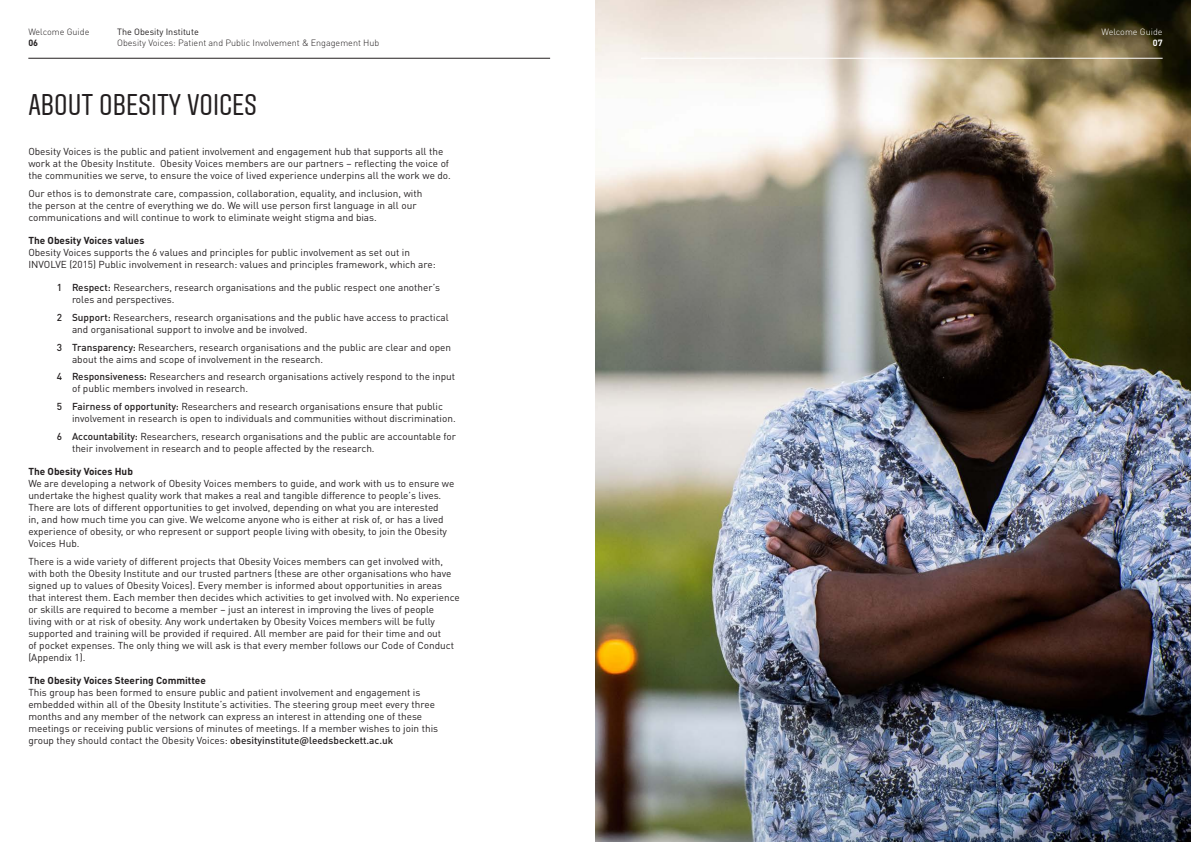
<style>
.page{position:relative;width:1191px;height:842px;background:#fff}
.page>*{position:absolute;margin:0;border:0;box-sizing:border-box;transform-origin:0 0}
.t1{font:30px "Aveny TLBU";color:#231f20}
.t2{font:10px/12px "DIN Pro";color:#231f20}
.t3{font:700 10px "DIN Pro";color:#231f20}
.t4{font:300 9px "DIN Pro";color:#231f20}
.t5{font:9px "DIN Pro";color:#231f20}
.t6{font:300 9px "DIN Pro";color:#fff}
.t7{font:700 9px "DIN Pro";color:#231f20}
.t8{font:700 9px "DIN Pro";color:#fff}
.s1{font-weight:500}
</style>
<div class="page">
<img style="left:595px;top:0;width:596px;height:842px">
<hr style="left:28px;top:58px;width:522px;height:1px;background:#231f20">
<hr style="left:641px;top:58px;width:521px;height:1px;background:#fff">
<p class="t4" style="left:28px;top:25px;width:63px">Welcome Guide</p>
<p class="t7" style="left:28px;top:36px;width:11px">06</p>
<p class="t5" style="left:117px;top:25px;width:83px">The Obesity Institute</p>
<p class="t4" style="left:117px;top:36px;width:264px">Obesity Voices: Patient and Public Involvement &amp; Engagement Hub</p>
<h1 class="t1" style="left:28px;top:88px;width:230px">ABOUT OBESITY VOICES</h1>
<p class="t2" style="left:28px;top:145px;width:424px">Obesity Voices is the public and patient involvement and engagement hub that supports all the work at the Obesity Institute. Obesity Voices members are our partners – reflecting the voice of the communities we serve, to ensure the voice of lived experience underpins all the work we do.</p>
<p class="t2" style="left:28px;top:186px;width:395px">Our ethos is to demonstrate care, compassion, collaboration, equality, and inclusion, with the person at the centre of everything we do. We will use person first language in all our communications and will continue to work to eliminate weight stigma and bias.</p>
<p class="t3" style="left:28px;top:233px;width:118px">The Obesity Voices values</p>
<p class="t2" style="left:28px;top:246px;width:409px">Obesity Voices supports the 6 values and principles for public involvement as set out in<br>INVOLVE (2015) Public involvement in research: values and principles framework, which are:</p>
<p class="t2" style="left:72px;top:281px;width:369px;text-indent:-15px"><span class="s1">1 Respect:</span> Researchers, research organisations and the public respect one another’s roles and perspectives.</p>
<p class="t2" style="left:72px;top:311px;width:378px;text-indent:-15px"><span class="s1">2 Support:</span> Researchers, research organisations and the public have access to practical and organisational support to involve and be involved.</p>
<p class="t2" style="left:72px;top:340px;width:380px;text-indent:-15px"><span class="s1">3 Transparency:</span> Researchers, research organisations and the public are clear and open about the aims and scope of involvement in the research.</p>
<p class="t2" style="left:72px;top:370px;width:384px;text-indent:-15px"><span class="s1">4 Responsiveness:</span> Researchers and research organisations actively respond to the input of public members involved in research.</p>
<p class="t2" style="left:72px;top:400px;width:385px;text-indent:-15px"><span class="s1">5 Fairness of opportunity:</span> Researchers and research organisations ensure that public involvement in research is open to individuals and communities without discrimination.</p>
<p class="t2" style="left:72px;top:429px;width:385px;text-indent:-15px"><span class="s1">6 Accountability:</span> Researchers, research organisations and the public are accountable for their involvement in research and to people affected by the research.</p>
<p class="t3" style="left:28px;top:464px;width:106px">The Obesity Voices Hub</p>
<p class="t2" style="left:28px;top:477px;width:427px">We are developing a network of Obesity Voices members to guide, and work with us to ensure we undertake the highest quality work that makes a real and tangible difference to people’s lives.<br>There are lots of different opportunities to get involved, depending on what you are interested<br>in, and how much time you can give. We welcome anyone who is either at risk of, or has a lived experience of obesity, or who represent or support people living with obesity, to join the Obesity Voices Hub.</p>
<p class="t2" style="left:28px;top:554px;width:433px">There is a wide variety of different projects that Obesity Voices members can get involved with, with both the Obesity Institute and our trusted partners (these are other organisations who have signed up to values of Obesity Voices). Every member is informed about opportunities in areas that interest them. Each member then decides which activities to get involved with. No experience or skills are required to become a member – just an interest in improving the lives of people living with or at risk of obesity. Any work undertaken by Obesity Voices members will be fully supported and training will be provided if required. All member are paid for their time and out<br>of pocket expenses. The only thing we will ask is that every member follows our Code of Conduct (Appendix 1).</p>
<p class="t3" style="left:28px;top:673px;width:179px">The Obesity Voices Steering Committee</p>
<p class="t2" style="left:28px;top:686px;width:411px">This group has been formed to ensure public and patient involvement and engagement is embedded within all of the Obesity Institute’s activities. The steering group meet every three months and any member of the network can express an interest in attending one of these meetings or receiving public versions of minutes of meetings. If a member wishes to join this group they should contact the Obesity Voices: <span class="s1">obesityinstitute@leedsbeckett.ac.uk</span></p>
<p class="t6" style="left:1101px;top:25px;width:63px">Welcome Guide</p>
<p class="t8" style="left:1152px;top:36px;width:11px">07</p>
</div>
